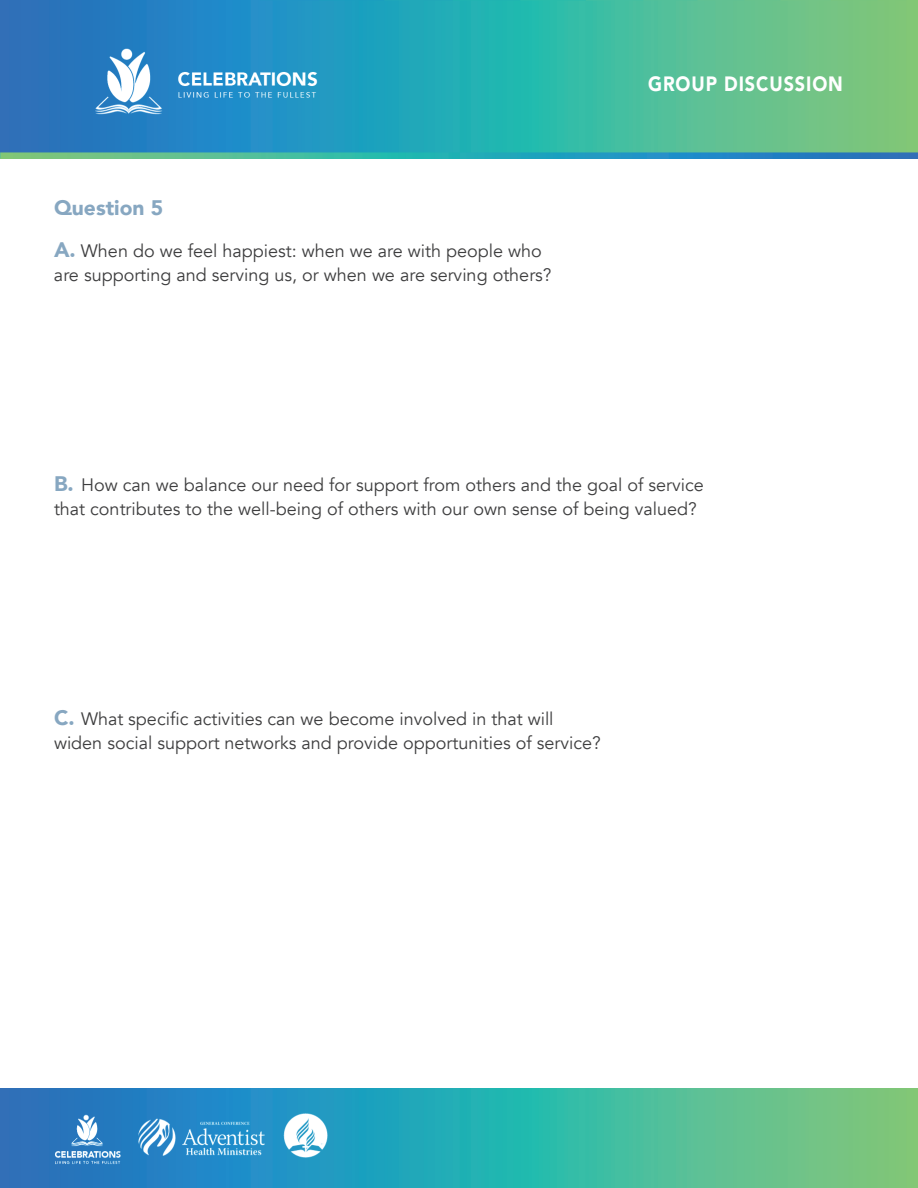
<style>
.page{position:relative;width:918px;height:1188px;background:#fff}
.page>*{position:absolute;margin:0;border:0;box-sizing:border-box;transform-origin:0 0}
.t1{font:900 21px "Avenir";color:#87a7c1}
.t2{font:900 20.7px "Avenir";letter-spacing:.05em;color:#fff;scale:.87 1}
.t3{font:18px/24px "Avenir";color:#3e3e3f}
.s1{font-weight:900;font-size:21px;color:#87a7c1}
</style>
<div class="page">
<img style="left:0;top:1089px;width:918px;height:99px">
<img style="left:0;top:0;width:918px;height:158px">
<p class="t1" style="left:54px;top:199px;width:111px">Question 5</p>
<p class="t3" style="left:54px;top:241px;width:499px"><span class="s1">A.</span> When do we feel happiest: when we are with people who are supporting and serving us, or when we are serving others?</p>
<p class="t2" style="left:648px;top:75px;width:225px">GROUP DISCUSSION</p>
<p class="t3" style="left:54px;top:475px;width:651px"><span class="s1">B.</span> How can we balance our need for support from others and the goal of service that contributes to the well-being of others with our own sense of being valued?</p>
<p class="t3" style="left:54px;top:708px;width:548px"><span class="s1">C.</span> What specific activities can we become involved in that will widen social support networks and provide opportunities of service?</p>
</div>
